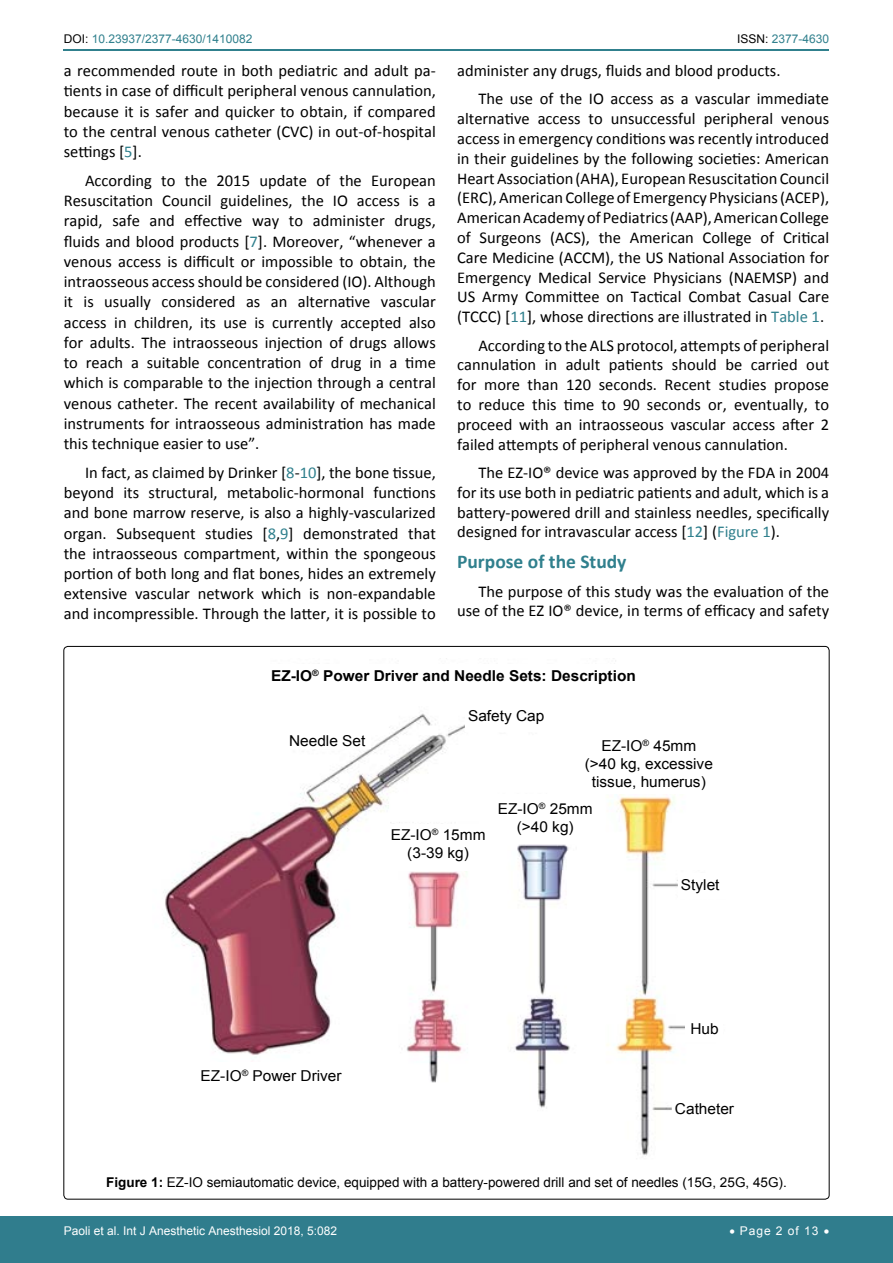
<style>
.page{position:relative;width:893px;height:1263px;background:#fff}
.page>*{position:absolute;margin:0;border:0;box-sizing:border-box;transform-origin:0 0}
.t1{font:700 19.5px "Calibri";color:#30808d}
.t2{font:16.5px/19.8px "Calibri";color:#000;text-align:justify}
.t3{font:15px/18px "Arial";color:#000;text-align:center}
.t4{font:700 15px "Arial";color:#000}
.t5{font:13.5px "Arial";color:#000}
.t6{font:12px "Arial";color:#fff}
.t7{font:12px "Arial";color:#30808d}
.s1{color:#000}
.s2{color:#30808d}
.s3{font-weight:700}
</style>
<div class="page">
<hr style="left:64px;top:49px;width:765px;height:2px;background:#30808d">
<div style="left:0;top:1217px;width:893px;height:46px;background:#307d8d"></div>
<img style="left:165px;top:713px;width:520px;height:443px">
<div style="left:191px;top:1062px;width:171px;height:36px;background:#fff"></div>
<div style="left:673px;top:1098px;width:67px;height:25px;background:#fff"></div>
<div style="left:677px;top:874px;width:57px;height:25px;background:#fff"></div>
<div style="left:383px;top:824px;width:108px;height:46px;background:#fff"></div>
<div style="left:494px;top:794px;width:107px;height:50px;background:#fff"></div>
<div style="left:564px;top:725px;width:155px;height:69px;background:#fff"></div>
<div style="left:465px;top:705px;width:86px;height:27px;background:#fff"></div>
<div style="left:281px;top:723px;width:90px;height:25px;background:#fff"></div>
<p class="t7" style="left:64px;top:31px;width:190px"><span class="s1">DOI:</span> 10.23937/2377-4630/1410082</p>
<p class="t7" style="left:737px;top:31px;width:94px"><span class="s1">ISSN:</span> 2377-4630</p>
<p class="t2" style="left:64px;top:61px;width:374px;line-height:20.2px">a recommended route in both pediatric and adult pa&shy;tients in case of difficult peripheral venous cannulation, because it is safer and quicker to obtain, if compared to the central venous catheter (CVC) in out-of-hospital settings [<span class="s2">5</span>].</p>
<p class="t2" style="left:64px;top:170px;width:374px;line-height:20.2px;text-indent:21px">According to the 2015 update of the European Resuscitation Council guidelines, the IO access is a rapid, safe and effective way to administer drugs, fluids and blood products [<span class="s2">7</span>]. Moreover, “whenever a venous access is difficult or impossible to obtain, the intraosseous access should be considered (IO). Although it is usually considered as an alternative vascular access in children, its use is currently accepted also for adults. The intraosseous injection of drugs allows to reach a suitable concentration of drug in a time which is comparable to the injection through a central venous catheter. The recent availability of mechanical instruments for intraosseous administration has made this technique easier to use”.</p>
<p class="t2" style="left:64px;top:462px;width:374px;text-indent:21px">In fact, as claimed by Drinker [<span class="s2">8</span>-<span class="s2">10</span>], the bone tissue, beyond its structural, metabolic-hormonal functions and bone marrow reserve, is also a highly-vascularized organ. Subsequent studies [<span class="s2">8</span>,<span class="s2">9</span>] demonstrated that the intraosseous compartment, within the spongeous portion of both long and flat bones, hides an extremely extensive vascular network which is non-expandable and incompressible. Through the latter, it is possible to</p>
<p class="t2" style="left:478px;top:57px;width:352px;line-height:28.3px;text-indent:-21px">administer any drugs, fluids and blood products.<br>The use of the IO access as a vascular immediate</p>
<p class="t2" style="left:457px;top:109px;width:374px">alternative access to unsuccessful peripheral venous access in emergency conditions was recently introduced in their guidelines by the following societies: American Heart Association (AHA), European Resuscitation Council (ERC), American College of Emergency Physicians (ACEP), American Academy of Pediatrics (AAP), American College of Surgeons (ACS), the American College of Critical Care Medicine (ACCM), the US National Association for Emergency Medical Service Physicians (NAEMSP) and US Army Committee on Tactical Combat Casual Care (TCCC) [<span class="s2">11</span>], whose directions are illustrated in <span class="s2">Table 1</span>.</p>
<p class="t2" style="left:457px;top:335px;width:374px;text-indent:21px">According to the ALS protocol, attempts of peripheral cannulation in adult patients should be carried out for more than 120 seconds. Recent studies propose to reduce this time to 90 seconds or, eventually, to proceed with an intraosseous vascular access after 2 failed attempts of peripheral venous cannulation.</p>
<p class="t2" style="left:457px;top:463px;width:374px;text-indent:21px">The EZ-IO® device was approved by the FDA in 2004 for its use both in pediatric patients and adult, which is a battery-powered drill and stainless needles, specifically designed for intravascular access [<span class="s2">12</span>] (<span class="s2">Figure 1</span>).</p>
<p class="t1" style="left:457px;top:549px;width:171px">Purpose of the Study</p>
<p class="t2" style="left:457px;top:581px;width:374px;text-align:right">The purpose of this study was the evaluation of the use of the EZ IO® device, in terms of efficacy and safety</p>
<p class="t4" style="left:271px;top:665px;width:366px">EZ-IO<sup>®</sup> Power Driver and Needle Sets: Description</p>
<p class="t3" style="left:289px;top:732px;width:78px">Needle Set</p>
<p class="t3" style="left:468px;top:707px;width:78px">Safety Cap</p>
<p class="t3" style="left:585px;top:737px;width:130px">EZ-IO<sup>®</sup> 45mm (&gt;40 kg, excessive tissue, humerus)</p>
<p class="t3" style="left:391px;top:826px;width:96px">EZ-IO<sup>®</sup> 15mm (3-39 kg)</p>
<p class="t3" style="left:498px;top:800px;width:96px">EZ-IO<sup>®</sup> 25mm (&gt;40 kg)</p>
<p class="t3" style="left:681px;top:876px;width:40px">Stylet</p>
<p class="t3" style="left:201px;top:1067px;width:143px">EZ-IO<sup>®</sup> Power Driver</p>
<p class="t3" style="left:690px;top:1019px;width:30px">Hub</p>
<p class="t3" style="left:675px;top:1100px;width:61px">Catheter</p>
<p class="t5" style="left:106px;top:1173px;width:682px"><span class="s3">Figure 1:</span> EZ-IO semiautomatic device, equipped with a battery-powered drill and set of needles (15G, 25G, 45G).</p>
<p class="t6" style="left:64px;top:1223px;width:275px">Paoli et al. Int J Anesthetic Anesthesiol 2018, 5:082</p>
<p class="t6" style="left:729px;top:1223px;width:101px">• Page 2 of 13 •</p>
</div>
